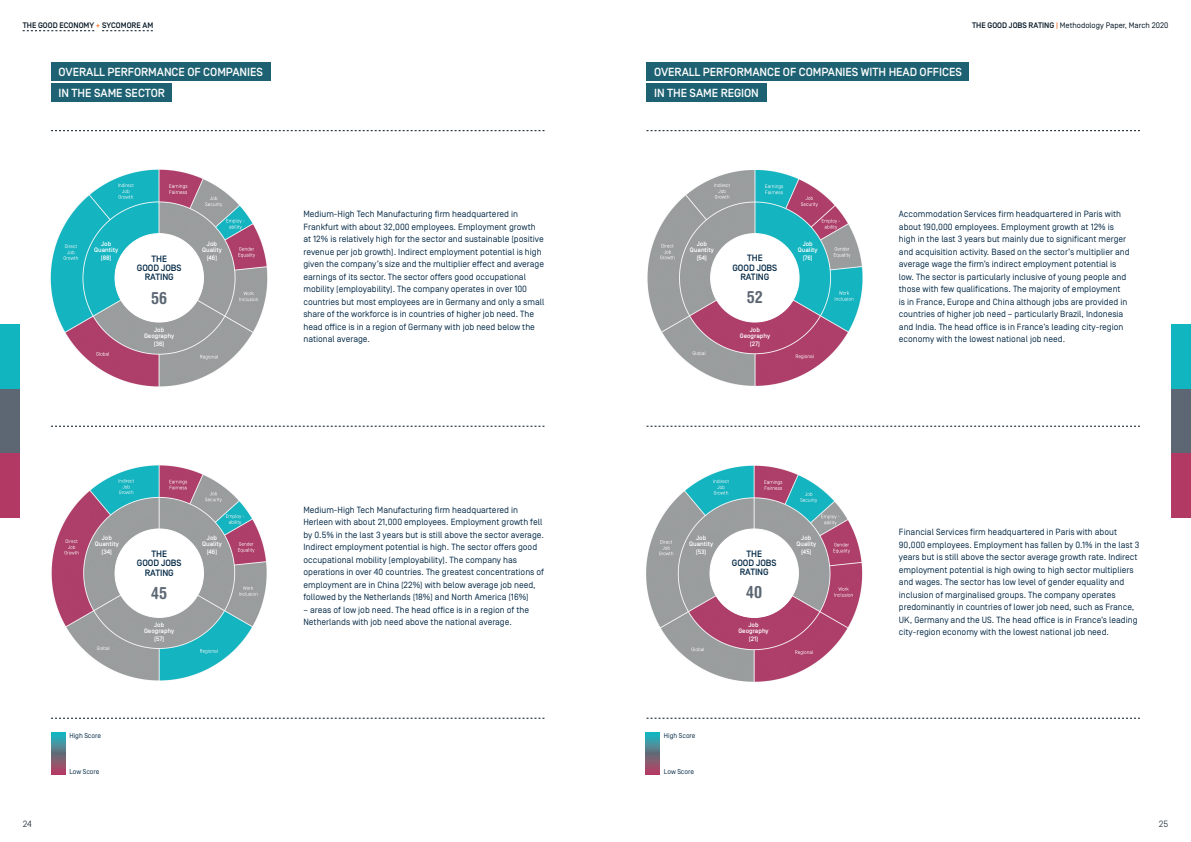
<style>
.page{position:relative;width:1191px;height:842px;background:#fff}
.page>*{position:absolute;margin:0;border:0;box-sizing:border-box;transform-origin:0 0}
.t1{font:700 condensed 16.8px "Helvetica Rounded LT Std";color:#5c6773}
.t2{font:500 11.8px/21.1px "Simplon Norm";letter-spacing:-.005em;color:#fff}
.t3{font:500 9.2px/9.2px "Simplon Norm";letter-spacing:-.005em;color:#052a47;text-align:center}
.t4{font:9px/12.5px "Simplon Norm";color:#052a47}
.t5{font:300 9px "Simplon Norm";color:#001321}
.t6{font:8px "Simplon Norm";color:#001321}
.t7{font:500 8px "Simplon Norm";color:#001321}
.t8{font:7px "Simplon Norm";letter-spacing:-.005em;color:#052a47}
.t9{font:500 6.4px/5.8px "Simplon Norm";color:#fff;text-align:center}
.s1{color:#f36e23}
.s2{font-weight:500}
.s3{font-weight:500;color:#f36e23}
</style>
<div class="page">
<svg style="left:23px;top:30px;width:71px;height:1px"></svg>
<svg style="left:102px;top:30px;width:51px;height:1px"></svg>
<div style="left:51px;top:62px;width:220px;height:19px;background:#1d6172"></div>
<div style="left:51px;top:83px;width:120px;height:19px;background:#1d6172"></div>
<div style="left:646px;top:62px;width:323px;height:19px;background:#1d6172"></div>
<div style="left:646px;top:83px;width:120px;height:19px;background:#1d6172"></div>
<svg style="left:51px;top:130px;width:493px;height:1px"></svg>
<svg style="left:646px;top:130px;width:494px;height:1px"></svg>
<svg style="left:51px;top:426px;width:493px;height:1px"></svg>
<svg style="left:646px;top:426px;width:494px;height:1px"></svg>
<svg style="left:51px;top:718px;width:493px;height:1px"></svg>
<svg style="left:646px;top:718px;width:494px;height:1px"></svg>
<img style="left:50px;top:169px;width:218px;height:218px">
<div style="left:115px;top:234px;width:88px;height:88px;background:#fff;border-radius:50%"></div>
<img style="left:51px;top:465px;width:216px;height:216px">
<div style="left:115px;top:529px;width:88px;height:88px;background:#fff;border-radius:50%"></div>
<img style="left:646px;top:466px;width:216px;height:215px">
<div style="left:710px;top:529px;width:88px;height:88px;background:#fff;border-radius:50%"></div>
<img style="left:647px;top:170px;width:215px;height:216px">
<div style="left:710px;top:234px;width:89px;height:88px;background:#fff;border-radius:50%"></div>
<div style="left:0;top:325px;width:20px;height:64px;background:#11b5c0"></div>
<div style="left:0;top:389px;width:20px;height:64px;background:#5c6773"></div>
<div style="left:0;top:453px;width:20px;height:64px;background:#b33965"></div>
<div style="left:1171px;top:325px;width:20px;height:64px;background:#11b5c0"></div>
<div style="left:1171px;top:389px;width:20px;height:64px;background:#5c6773"></div>
<div style="left:1171px;top:453px;width:20px;height:64px;background:#b33965"></div>
<svg style="left:51px;top:733px;width:14px;height:41px"></svg>
<svg style="left:645px;top:733px;width:14px;height:41px"></svg>
<p class="t7" style="left:23px;top:21px;width:132px">THE GOOD ECONOMY <span class="s1">+</span> SYCOMORE AM</p>
<p class="t6" style="left:972px;top:21px;width:198px"><span class="s2">THE GOOD JOBS RATING</span> <span class="s3">|</span> Methodology Paper, March 2020</p>
<h2 class="t2" style="left:59px;top:62px;width:206px">OVERALL PERFORMANCE OF COMPANIES<br>IN THE SAME SECTOR</h2>
<h2 class="t2" style="left:654px;top:62px;width:309px">OVERALL PERFORMANCE OF COMPANIES WITH HEAD OFFICES<br>IN THE SAME REGION</h2>
<p class="t9" style="left:94px;top:241px;width:25px">Job<br>Quantity</p>
<p class="t9" style="left:101px;top:255px;width:12px">(88)</p>
<p class="t3" style="left:137px;top:255px;width:46px">THE<br>GOOD JOBS<br>RATING</p>
<h1 class="t1" style="left:151px;top:287px;width:18px">56</h1>
<p class="t9" style="left:144px;top:327px;width:32px">Job<br>Geography</p>
<p class="t9" style="left:154px;top:341px;width:12px">(36)</p>
<p class="t9" style="left:202px;top:241px;width:21px">Job<br>Quality</p>
<p class="t9" style="left:207px;top:255px;width:12px">(46)</p>
<p class="t4" style="left:303px;top:208px;width:242px">Medium-High Tech Manufacturing firm headquartered in Frankfurt with about 32,000 employees. Employment growth at 12% is relatively high for the sector and sustainable (positive revenue per job growth). Indirect employment potential is high given the company’s size and the multiplier effect and average earnings of its sector. The sector offers good occupational mobility (employability). The company operates in over 100 countries but most employees are in Germany and only a small share of the workforce is in countries of higher job need. The head office is in a region of Germany with job need below the national average.</p>
<p class="t4" style="left:899px;top:208px;width:232px">Accommodation Services firm headquartered in Paris with about 190,000 employees. Employment growth at 12% is high in the last 3 years but mainly due to significant merger and acquisition activity. Based on the sector’s multiplier and average wage the firm’s indirect employment potential is low. The sector is particularly inclusive of young people and those with few qualifications. The majority of employment<br>is in France, Europe and China although jobs are provided in countries of higher job need – particularly Brazil, Indonesia and India. The head office is in France’s leading city-region economy with the lowest national job need.</p>
<p class="t9" style="left:690px;top:241px;width:25px">Job<br>Quantity</p>
<p class="t9" style="left:696px;top:255px;width:12px">(54)</p>
<p class="t9" style="left:798px;top:241px;width:21px">Job<br>Quality</p>
<p class="t9" style="left:802px;top:255px;width:12px">(76)</p>
<p class="t3" style="left:732px;top:254px;width:46px">THE<br>GOOD JOBS<br>RATING</p>
<h1 class="t1" style="left:747px;top:287px;width:18px">52</h1>
<p class="t9" style="left:740px;top:327px;width:32px">Job<br>Geography</p>
<p class="t9" style="left:750px;top:341px;width:12px">(27)</p>
<p class="t9" style="left:95px;top:536px;width:25px">Job<br>Quantity</p>
<p class="t9" style="left:102px;top:549px;width:12px">(34)</p>
<p class="t3" style="left:137px;top:550px;width:46px">THE<br>GOOD JOBS<br>RATING</p>
<h1 class="t1" style="left:151px;top:583px;width:18px">45</h1>
<p class="t9" style="left:144px;top:622px;width:32px">Job<br>Geography</p>
<p class="t9" style="left:154px;top:636px;width:12px">(57)</p>
<p class="t9" style="left:202px;top:536px;width:21px">Job<br>Quality</p>
<p class="t9" style="left:207px;top:549px;width:12px">(46)</p>
<p class="t4" style="left:303px;top:503px;width:242px">Medium-High Tech Manufacturing firm headquartered in Herleen with about 21,000 employees. Employment growth fell by 0.5% in the last 3 years but is still above the sector average.<br>Indirect employment potential is high. The sector offers good occupational mobility (employability). The company has operations in over 40 countries. The greatest concentrations of employment are in China (22%) with below average job need, followed by the Netherlands (18%) and North America (16%)</p>
<p class="t4" style="left:303px;top:603px;width:227px">– areas of low job need. The head office is in a region of the<br>Netherlands with job need above the national average.</p>
<p class="t9" style="left:689px;top:536px;width:25px">Job<br>Quantity</p>
<p class="t9" style="left:696px;top:549px;width:12px">(53)</p>
<p class="t3" style="left:732px;top:549px;width:46px">THE<br>GOOD JOBS<br>RATING</p>
<h1 class="t1" style="left:746px;top:582px;width:18px">40</h1>
<p class="t9" style="left:738px;top:622px;width:32px">Job<br>Geography</p>
<p class="t9" style="left:749px;top:636px;width:11px">(21)</p>
<p class="t9" style="left:796px;top:536px;width:21px">Job<br>Quality</p>
<p class="t9" style="left:801px;top:549px;width:12px">(45)</p>
<p class="t4" style="left:899px;top:526px;width:242px">Financial Services firm headquartered in Paris with about 90,000 employees. Employment has fallen by 0.1% in the last 3 years but is still above the sector average growth rate. Indirect employment potential is high owing to high sector multipliers and wages. The sector has low level of gender equality and inclusion of marginalised groups. The company operates predominantly in countries of lower job need, such as France, UK, Germany and the US. The head office is in France’s leading city-region economy with the lowest national job need.</p>
<p class="t8" style="left:69px;top:731px;width:33px">High Score</p>
<p class="t8" style="left:69px;top:768px;width:32px">Low Score</p>
<p class="t8" style="left:664px;top:731px;width:33px">High Score</p>
<p class="t8" style="left:664px;top:768px;width:32px">Low Score</p>
<p class="t5" style="left:23px;top:819px;width:11px">24</p>
<p class="t5" style="left:1159px;top:819px;width:11px">25</p>
</div>
